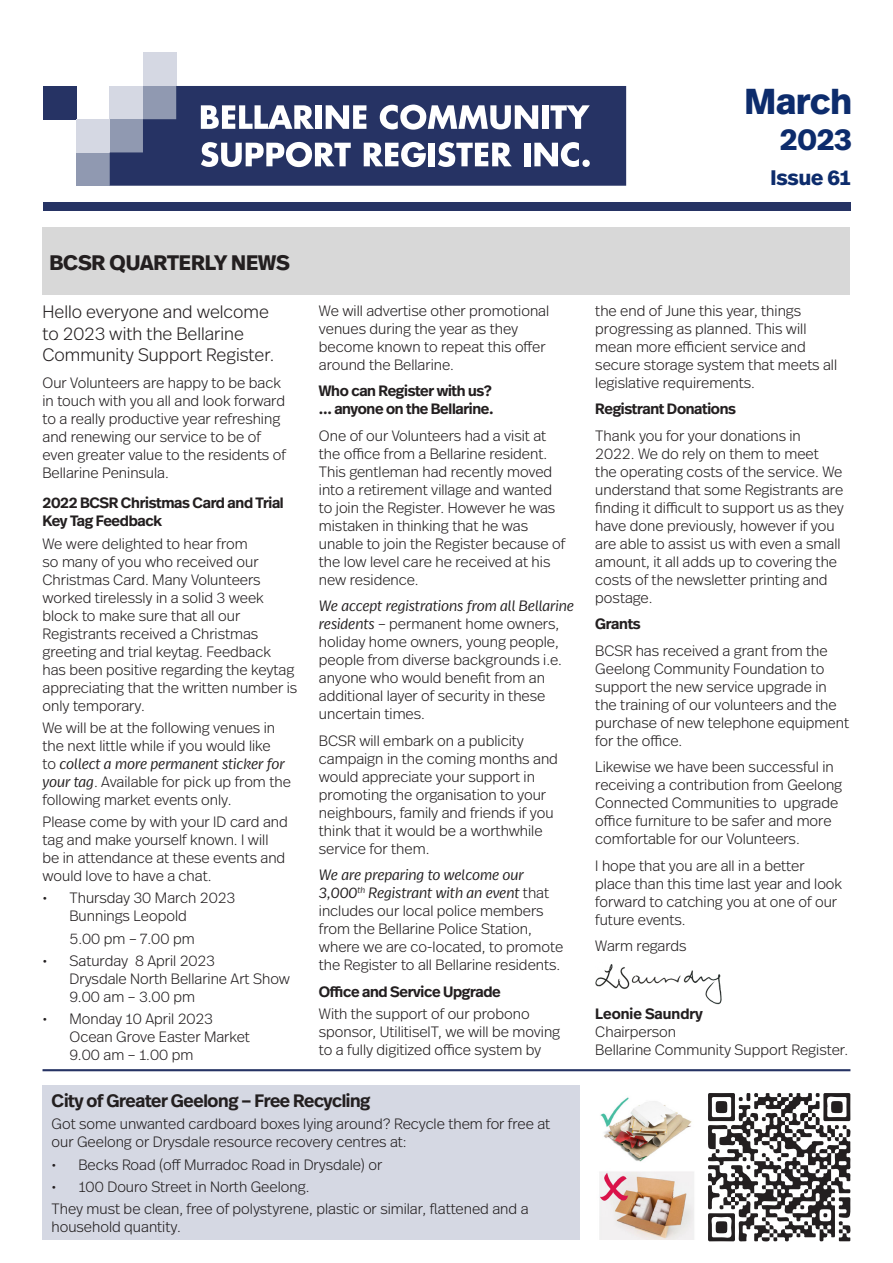
<style>
.page{position:relative;width:893px;height:1263px;background:#fff}
.page>*{position:absolute;margin:0;border:0;box-sizing:border-box;transform-origin:0 0}
.t1{font:700 36px "Real Head Pro";color:#0d2c6c}
.t2{font:700 30px "Real Head Pro";color:#0d2c6c}
.t3{font:700 21px "Real Head Pro";color:#231f20}
.t4{font:700 21px "Real Head Pro";color:#0d2c6c}
.t5{font:300 18px/21.6px "Real Head Pro";color:#231f20}
.t6{font:600 18px "Real Head Pro";letter-spacing:-.02em;color:#231f20}
.t7{font:300 15px/18px "Real Head Pro";color:#231f20}
.t8{font:600 15px/18px "Real Head Pro";letter-spacing:-.02em;color:#231f20}
.t9{font:600 15px "Real Head Pro";color:#231f20}
.s1{font-style:italic}
</style>
<div class="page">
<div style="left:43px;top:1085px;width:537px;height:155px;background:#d5d8e3"></div>
<div style="left:143px;top:53px;width:33px;height:33px;background:#d5d8e3"></div>
<div style="left:43px;top:86px;width:33px;height:33px;background:#263364"></div>
<div style="left:76px;top:152px;width:34px;height:34px;background:#9099b1"></div>
<div style="left:76px;top:119px;width:34px;height:33px;background:#d5d8e3"></div>
<svg style="left:110px;top:86px;width:516px;height:100px;background:#34416e"></svg>
<svg style="left:201px;top:105px;width:113px;height:24px"></svg>
<div style="left:316px;top:105px;width:6px;height:24px;background:#fff"></div>
<svg style="left:326px;top:105px;width:40px;height:24px"></svg>
<svg style="left:380px;top:105px;width:158px;height:25px"></svg>
<div style="left:542px;top:105px;width:6px;height:24px;background:#fff"></div>
<svg style="left:550px;top:105px;width:40px;height:24px"></svg>
<svg style="left:201px;top:142px;width:150px;height:25px"></svg>
<svg style="left:364px;top:142px;width:62px;height:25px"></svg>
<div style="left:429px;top:143px;width:6px;height:23px;background:#fff"></div>
<svg style="left:438px;top:142px;width:74px;height:25px"></svg>
<div style="left:524px;top:143px;width:6px;height:23px;background:#fff"></div>
<svg style="left:534px;top:142px;width:56px;height:25px"></svg>
<div style="left:43px;top:203px;width:808px;height:8px;background:#263364"></div>
<div style="left:43px;top:228px;width:807px;height:67px;background:#d8d8d8"></div>
<hr style="left:43px;top:1069px;width:807px;height:2px;background:#263364">
<img style="left:595px;top:964px;width:127px;height:41px">
<img style="left:599px;top:1097px;width:95px;height:143px">
<svg style="left:708px;top:1093px;width:143px;height:149px"></svg>
<p class="t1" style="left:744px;top:75px;width:109px">March</p>
<p class="t2" style="left:780px;top:117px;width:74px">2023</p>
<p class="t4" style="left:770px;top:162px;width:81px">Issue 61</p>
<p class="t3" style="left:49px;top:247px;width:242px">BCSR QUARTERLY NEWS</p>
<p class="t7" style="left:319px;top:300px;width:232px">We will advertise other promotional venues during the year as they become known to repeat this offer around the Bellarine.</p>
<p class="t8" style="left:319px;top:381px;width:175px">Who can Register with us?</p>
<p class="t8" style="left:319px;top:399px;width:176px">... anyone on the Bellarine.</p>
<p class="t7" style="left:319px;top:425px;width:248px">One of our Volunteers had a visit at the office from a Bellarine resident.<br>This gentleman had recently moved into a retirement village and wanted to join the Register. However he was mistaken in thinking that he was unable to join the Register because of the low level care he received at his new residence.</p>
<p class="t7" style="left:319px;top:596px;width:257px"><span class="s1">We accept registrations from all Bellarine residents</span> – permanent home owners, holiday home owners, young people, people from diverse backgrounds i.e. anyone who would benefit from an additional layer of security in these uncertain times.</p>
<p class="t7" style="left:319px;top:730px;width:240px">BCSR will embark on a publicity campaign in the coming months and would appreciate your support in promoting the organisation to your neighbours, family and friends if you think that it would be a worthwhile service for them.</p>
<p class="t7" style="left:319px;top:865px;width:246px"><span class="s1">We are preparing to welcome our 3,000</span><sup>th</sup> <span class="s1">Registrant with an event</span> that includes our local police members from the Bellarine Police Station, where we are co-located, to promote the Register to all Bellarine residents.</p>
<p class="t8" style="left:319px;top:982px;width:183px">Office and Service Upgrade</p>
<p class="t7" style="left:319px;top:1004px;width:243px">With the support of our probono sponsor, UtilitiseIT, we will be moving to a fully digitized office system by</p>
<p class="t5" style="left:43px;top:300px;width:233px">Hello everyone and welcome to 2023 with the Bellarine<br>Community Support Register.</p>
<p class="t7" style="left:43px;top:373px;width:245px">Our Volunteers are happy to be back in touch with you all and look forward to a really productive year refreshing and renewing our service to be of even greater value to the residents of Bellarine Peninsula.</p>
<p class="t8" style="left:43px;top:494px;width:243px">2022 BCSR Christmas Card and Trial<br>Key Tag Feedback</p>
<p class="t7" style="left:43px;top:534px;width:256px">We were delighted to hear from<br>so many of you who received our<br>Christmas Card. Many Volunteers worked tirelessly in a solid 3 week block to make sure that all our<br>Registrants received a Christmas greeting and trial keytag. Feedback has been positive regarding the keytag appreciating that the written number is only temporary.</p>
<p class="t7" style="left:43px;top:718px;width:250px">We will be at the following venues in the next little while if you would like<br>to <span class="s1">collect a more permanent sticker for your tag</span>. Available for pick up from the following market events only.</p>
<p class="t7" style="left:43px;top:812px;width:247px">Please come by with your ID card and tag and make yourself known. I will be in attendance at these events and would love to have a chat.</p>
<p class="t7" style="left:70px;top:888px;width:167px;text-indent:-27px">• Thursday 30 March 2023<br>Bunnings Leopold</p>
<p class="t7" style="left:70px;top:929px;width:127px">5.00 pm – 7.00 pm</p>
<p class="t7" style="left:70px;top:951px;width:222px;text-indent:-27px">• Saturday 8 April 2023<br>Drysdale North Bellarine Art Show<br>9.00 am – 3.00 pm</p>
<p class="t7" style="left:70px;top:1009px;width:182px;text-indent:-27px">• Monday 10 April 2023<br>Ocean Grove Easter Market<br>9.00 am – 1.00 pm</p>
<p class="t6" style="left:52px;top:1088px;width:320px">City of Greater Geelong – Free Recycling</p>
<p class="t7" style="left:52px;top:1114px;width:500px">Got some unwanted cardboard boxes lying around? Recycle them for free at our Geelong or Drysdale resource recovery centres at:</p>
<p class="t7" style="left:52px;top:1154px;width:332px">• Becks Road (off Murradoc Road in Drysdale) or</p>
<p class="t7" style="left:52px;top:1177px;width:259px">• 100 Douro Street in North Geelong.</p>
<p class="t7" style="left:52px;top:1199px;width:478px">They must be clean, free of polystyrene, plastic or similar, flattened and a household quantity.</p>
<p class="t7" style="left:595px;top:300px;width:243px">the end of June this year, things progressing as planned. This will mean more efficient service and secure storage system that meets all legislative requirements.</p>
<p class="t8" style="left:595px;top:399px;width:142px">Registrant Donations</p>
<p class="t7" style="left:595px;top:425px;width:250px">Thank you for your donations in<br>2022. We do rely on them to meet the operating costs of the service. We understand that some Registrants are finding it difficult to support us as they have done previously, however if you are able to assist us with even a small amount, it all adds up to covering the costs of the newsletter printing and postage.</p>
<p class="t8" style="left:595px;top:614px;width:47px">Grants</p>
<p class="t7" style="left:595px;top:640px;width:255px">BCSR has received a grant from the<br>Geelong Community Foundation to support the new service upgrade in the training of our volunteers and the purchase of new telephone equipment for the office.</p>
<p class="t7" style="left:595px;top:757px;width:248px">Likewise we have been successful in receiving a contribution from Geelong Connected Communities to upgrade office furniture to be safer and more comfortable for our Volunteers.</p>
<p class="t7" style="left:595px;top:856px;width:248px">I hope that you are all in a better place than this time last year and look forward to catching you at one of our future events.</p>
<p class="t7" style="left:595px;top:936px;width:93px">Warm regards</p>
<p class="t9" style="left:595px;top:1003px;width:109px">Leonie Saundry</p>
<p class="t7" style="left:595px;top:1022px;width:82px">Chairperson</p>
<p class="t7" style="left:595px;top:1040px;width:254px">Bellarine Community Support Register.</p>
</div>
